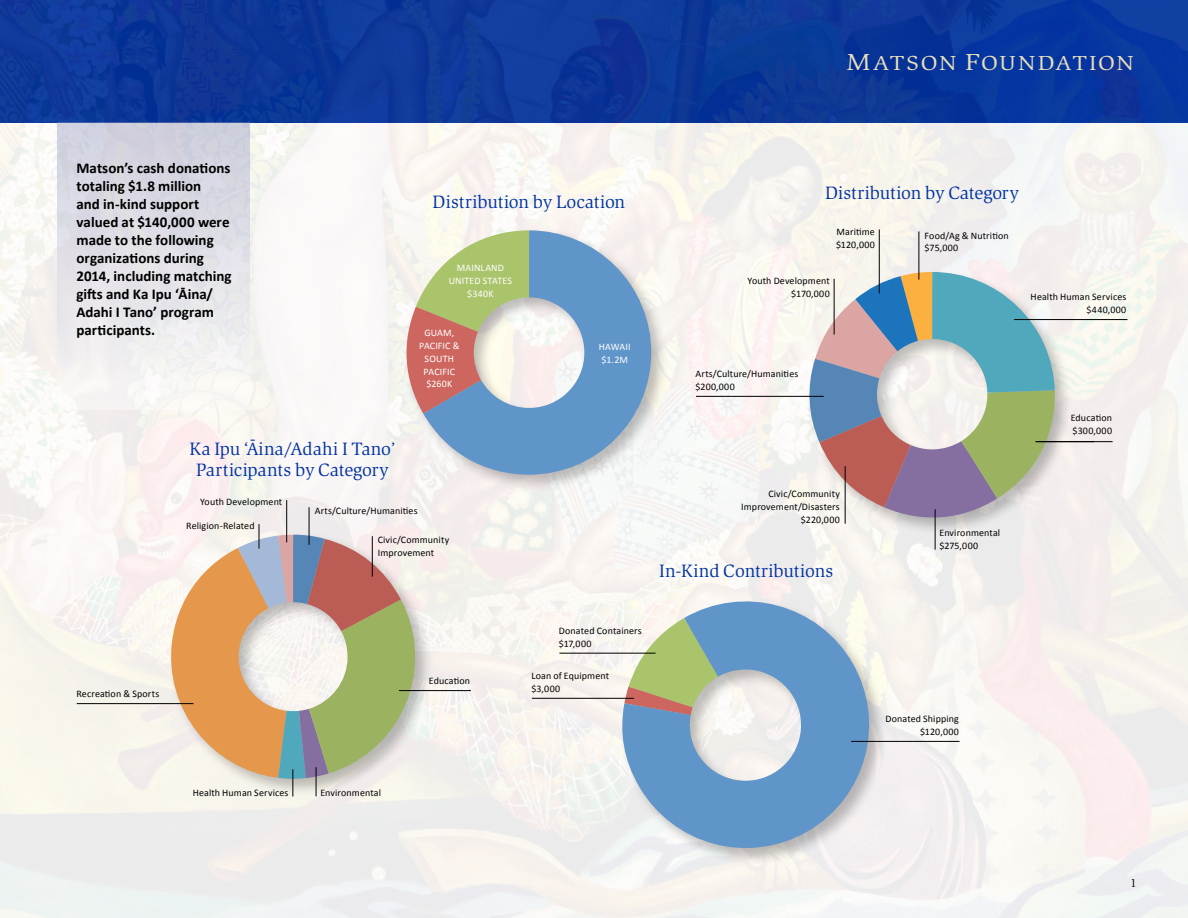
<style>
.page{position:relative;width:1188px;height:918px;background:#fff}
.page>*{position:absolute;margin:0;border:0;box-sizing:border-box;transform-origin:0 0}
.t1{font:21px "Slimbach";letter-spacing:.055em;color:#e7dfba;scale:1.15 1}
.t2{font:18.6px/31px "Slimbach";color:#0032a0}
.t3{font:700 15px/18px "Calibri";color:#000}
.t4{font:12px "Slimbach";color:#000}
.t5{font:10.05px/12.9px "Calibri";letter-spacing:.015em;color:#000}
.t6{font:10.05px/12.9px "Calibri";letter-spacing:.015em;color:#fff;text-align:center}
.s1{font-size:24px}
</style>
<div class="page">
<img style="left:0;top:0;width:1188px;height:918px">
<div style="left:168px;top:532px;width:265px;height:265px;background:#000;opacity:.25"></div>
<hr style="left:309px;top:507px;width:1px;height:38px;background:#000">
<svg style="left:164px;top:524px;width:259px;height:272px;background:#d1bea2"></svg>
<hr style="left:286px;top:500px;width:1px;height:42px;background:#000">
<hr style="left:399px;top:690px;width:72px;height:1px;background:#000">
<hr style="left:77px;top:703px;width:116px;height:1px;background:#000">
<div style="left:806px;top:269px;width:267px;height:267px;background:#000;opacity:.25"></div>
<svg style="left:806px;top:272px;width:250px;height:251px;background:#acb3b4"></svg>
<hr style="left:919px;top:231px;width:1px;height:49px;background:#000">
<hr style="left:935px;top:509px;width:1px;height:41px;background:#000">
<hr style="left:845px;top:466px;width:1px;height:58px;background:#000">
<hr style="left:834px;top:279px;width:1px;height:56px;background:#000">
<hr style="left:879px;top:230px;width:1px;height:64px;background:#000">
<hr style="left:1036px;top:441px;width:77px;height:1px;background:#000">
<hr style="left:1014px;top:319px;width:113px;height:1px;background:#000">
<hr style="left:696px;top:396px;width:128px;height:1px;background:#000">
<div style="left:619px;top:598px;width:268px;height:268px;background:#000;opacity:.25"></div>
<svg style="left:619px;top:595px;width:259px;height:260px;background:#a3bcce"></svg>
<hr style="left:559px;top:653px;width:97px;height:1px;background:#000">
<hr style="left:851px;top:741px;width:109px;height:1px;background:#000">
<hr style="left:532px;top:698px;width:102px;height:1px;background:#000">
<div style="left:403px;top:227px;width:266px;height:266px;background:#000;opacity:.25"></div>
<svg style="left:401px;top:230px;width:22px;height:184px"></svg>
<svg style="left:423px;top:230px;width:228px;height:245px;background:#a4b6bf"></svg>
<div style="left:57px;top:122px;width:192px;height:287px;background:linear-gradient(to bottom,#cccddb,#faf8f5)"></div>
<h1 class="t1" style="left:846px;top:49px;width:252px"><span class="s1">M</span>ATSON <span class="s1">F</span>OUNDATION</h1>
<h3 class="t3" style="left:76px;top:159px;width:157px">Matson’s cash donations totaling $1.8 million<br>and in-kind support valued at $140,000 were made to the following organizations during<br>2014, including matching gifts and Ka Ipu ‘Aina/</h3>
<h3 class="t3" style="left:76px;top:274px;width:139px;line-height:25.5px;text-indent:104px">-<br>Adahi I Tano’ program</h3>
<h3 class="t3" style="left:76px;top:321px;width:80px">participants.</h3>
<h2 class="t2" style="left:433px;top:188px;width:194px">Distribution by Location</h2>
<p class="t6" style="left:449px;top:261px;width:65px">MAINLAND<br>UNITED STATES $340K</p>
<p class="t6" style="left:419px;top:326px;width:42px">GUAM,<br>PACIFIC &amp;<br>SOUTH<br>PACIFIC $260K</p>
<p class="t6" style="left:599px;top:340px;width:33px;text-align:left">HAWAII $1.2M</p>
<h2 class="t2" style="left:196px;top:425px;width:194px;text-indent:54px">-<br>Participants by Category</h2>
<p class="t5" style="left:315px;top:505px;width:104px">Arts/Culture/Humanities</p>
<p class="t5" style="left:378px;top:533px;width:73px">Civic/Community<br>Improvement</p>
<h2 class="t2" style="left:190px;top:435px;width:207px">Ka Ipu ‘Aina/Adahi I Tano’</h2>
<p class="t5" style="left:200px;top:496px;width:84px">Youth Development</p>
<p class="t5" style="left:186px;top:520px;width:70px">Religion-Related</p>
<h2 class="t2" style="left:825px;top:178px;width:195px">Distribution by Category</h2>
<p class="t5" style="left:925px;top:229px;width:86px">Food/Ag &amp; Nutrition $75,000</p>
<p class="t5" style="left:836px;top:225px;width:40px">Maritime $120,000</p>
<p class="t5" style="left:747px;top:274px;width:84px;text-align:right">Youth Development $170,000</p>
<p class="t5" style="left:1031px;top:290px;width:97px;text-align:right">Health Human Services $440,000</p>
<p class="t5" style="left:696px;top:367px;width:104px">Arts/Culture/Humanities $200,000</p>
<p class="t5" style="left:741px;top:487px;width:100px;text-align:right">Civic/Community<br>Improvement/Disasters $220,000</p>
<h2 class="t2" style="left:659px;top:557px;width:175px">In-Kind Contributions</h2>
<p class="t5" style="left:939px;top:527px;width:62px">Environmental $275,000</p>
<p class="t5" style="left:1071px;top:412px;width:43px">Education $300,000</p>
<p class="t5" style="left:76px;top:687px;width:84px">Recreation &amp; Sports</p>
<p class="t5" style="left:429px;top:674px;width:43px">Education</p>
<p class="t5" style="left:559px;top:624px;width:84px">Donated Containers $17,000</p>
<p class="t5" style="left:531px;top:669px;width:79px">Loan of Equipment $3,000</p>
<p class="t5" style="left:885px;top:712px;width:75px;text-align:right">Donated Shipping $120,000</p>
<p class="t5" style="left:193px;top:786px;width:97px">Health Human Services</p>
<p class="t5" style="left:320px;top:786px;width:62px">Environmental</p>
<p class="t4" style="left:1131px;top:875px;width:8px">1</p>
</div>
